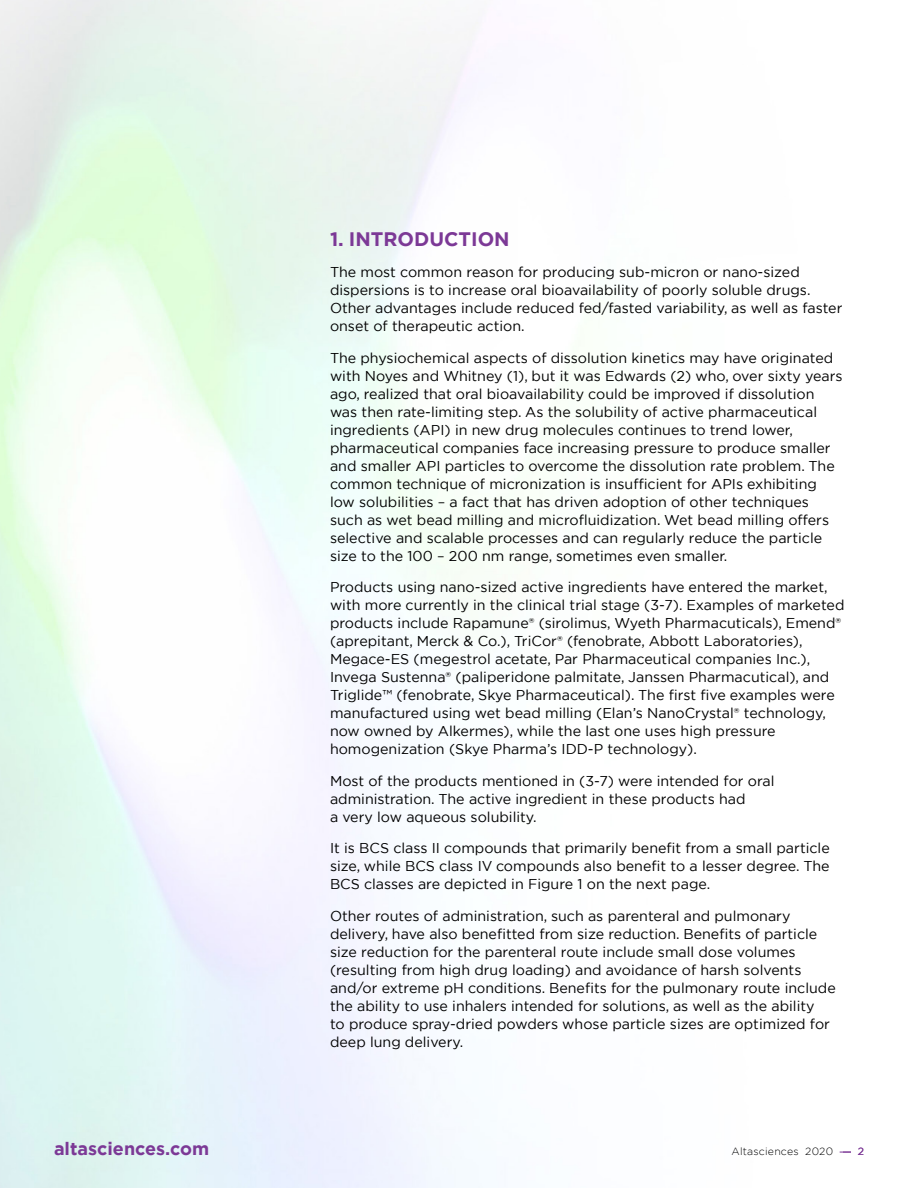
<style>
.page{position:relative;width:918px;height:1188px;background:#fff}
.page>*{position:absolute;margin:0;border:0;box-sizing:border-box;transform-origin:0 0}
.t1{font:700 19.5px "Gotham";color:#7c3996}
.t2{font:700 18px "Gotham";color:#7c3996}
.t3{font:14.25px/18px "Gotham";color:#000}
.t4{font:300 10.5px "Gotham";letter-spacing:.02em;color:#000}
.t5{font:10.5px "Gotham";color:#7c3996}
</style>
<div class="page">
<h1 class="t1" style="left:330px;top:226px;width:181px">1. INTRODUCTION</h1>
<p class="t3" style="left:330px;top:263px;width:514px">The most common reason for producing sub-micron or nano-sized dispersions is to increase oral bioavailability of poorly soluble drugs.<br>Other advantages include reduced fed/fasted variability, as well as faster onset of therapeutic action.</p>
<p class="t3" style="left:330px;top:348px;width:514px">The physiochemical aspects of dissolution kinetics may have originated with Noyes and Whitney (1), but it was Edwards (2) who, over sixty years ago, realized that oral bioavailability could be improved if dissolution was then rate-limiting step. As the solubility of active pharmaceutical ingredients (API) in new drug molecules continues to trend lower, pharmaceutical companies face increasing pressure to produce smaller and smaller API particles to overcome the dissolution rate problem. The common technique of micronization is insufficient for APIs exhibiting low solubilities – a fact that has driven adoption of other techniques such as wet bead milling and microfluidization. Wet bead milling offers selective and scalable processes and can regularly reduce the particle size to the 100 – 200 nm range, sometimes even smaller.</p>
<p class="t3" style="left:330px;top:578px;width:516px">Products using nano-sized active ingredients have entered the market, with more currently in the clinical trial stage (3-7). Examples of marketed products include Rapamune® (sirolimus, Wyeth Pharmacuticals), Emend® (aprepitant, Merck &amp; Co.), TriCor® (fenobrate, Abbott Laboratories), Megace-ES (megestrol acetate, Par Pharmaceutical companies Inc.), Invega Sustenna® (paliperidone palmitate, Janssen Pharmacutical), and Triglide™ (fenobrate, Skye Pharmaceutical). The first five examples were manufactured using wet bead milling (Elan’s NanoCrystal® technology, now owned by Alkermes), while the last one uses high pressure homogenization (Skye Pharma’s IDD-P technology).</p>
<p class="t3" style="left:330px;top:771px;width:446px">Most of the products mentioned in (3-7) were intended for oral administration. The active ingredient in these products had<br>a very low aqueous solubility.</p>
<p class="t3" style="left:330px;top:839px;width:501px;text-align:justify">It is BCS class II compounds that primarily benefit from a small particle size, while BCS class IV compounds also benefit to a lesser degree. The BCS classes are depicted in Figure 1 on the next page.</p>
<p class="t3" style="left:330px;top:906px;width:507px">Other routes of administration, such as parenteral and pulmonary delivery, have also benefitted from size reduction. Benefits of particle size reduction for the parenteral route include small dose volumes (resulting from high drug loading) and avoidance of harsh solvents and/or extreme pH conditions. Benefits for the pulmonary route include the ability to use inhalers intended for solutions, as well as the ability<br>to produce spray-dried powders whose particle sizes are optimized for deep lung delivery.</p>
<p class="t2" style="left:54px;top:1137px;width:157px">altasciences.com</p>
<p class="t4" style="left:732px;top:1145px;width:103px">Altasciences 2020</p>
<p class="t5" style="left:858px;top:1145px;width:8px">2</p>
</div>
